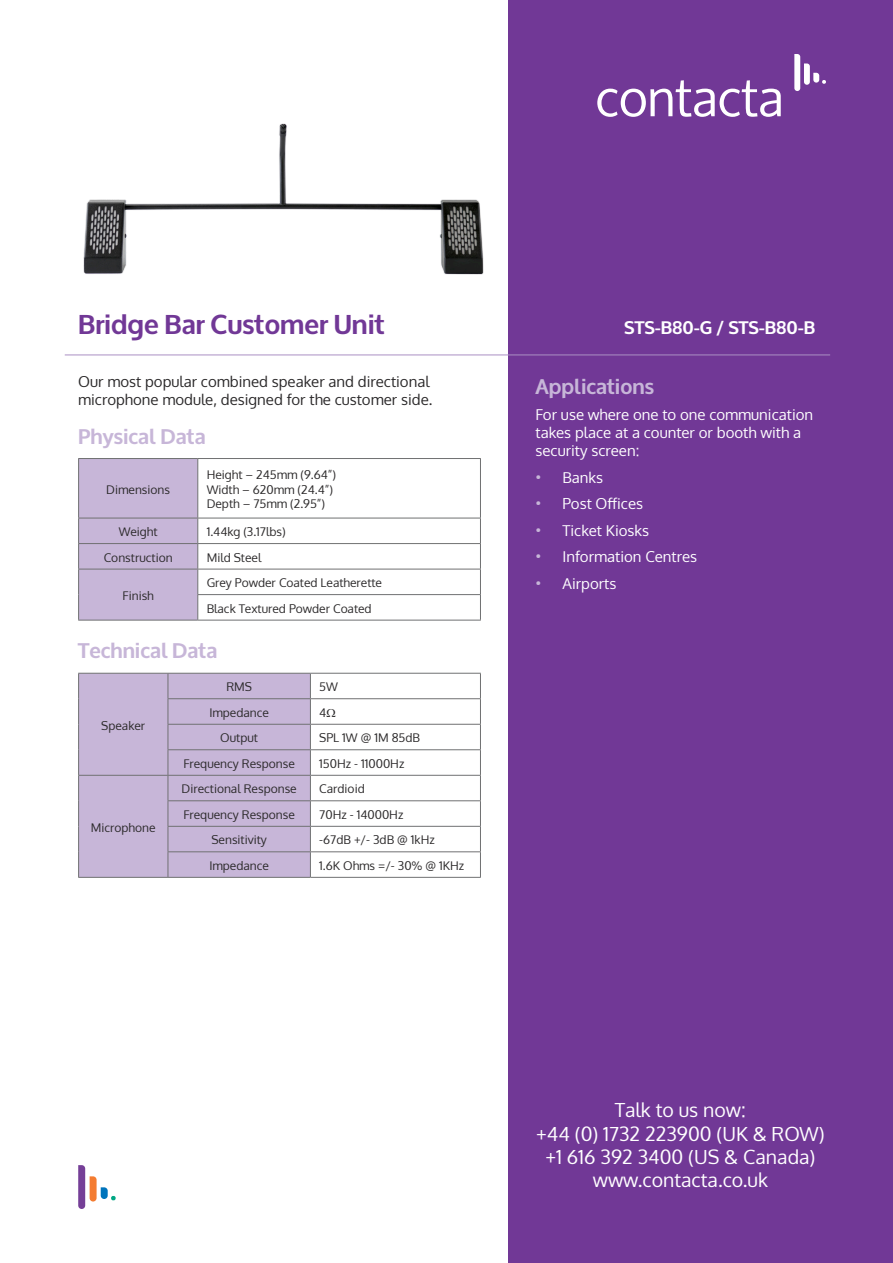
<style>
.page{position:relative;width:893px;height:1263px;background:#fff}
.page>*{position:absolute;margin:0;border:0;box-sizing:border-box;transform-origin:0 0}
.t1{font:700 27px "Oxygen";color:#713896}
.t2{font:700 21px "Oxygen";color:#c7b6d8}
.t3{font:19.5px/23.4px "Oxygen";color:#fff;text-align:center}
.t4{font:700 18px "Oxygen";color:#fff}
.t5{font:15px/18px "Oxygen";color:#fff}
.t6{font:15px/18px "Oxygen";color:#2b292a}
.t7{font:12px/14.4px "Oxygen";color:#2b292a}
.s1{font-weight:300;color:#c7b6d8}
</style>
<div class="page">
<div style="left:508px;top:0;width:385px;height:1263px;background:#713896"></div>
<svg style="left:78px;top:1165px;width:38px;height:44px"></svg>
<svg style="left:597px;top:80px;width:184px;height:37px"></svg>
<svg style="left:794px;top:54px;width:32px;height:37px"></svg>
<hr style="left:65px;top:355px;width:765px;height:1px;background:#ab90c3">
<hr style="left:198px;top:458px;width:283px;height:1px;background:#707172">
<hr style="left:480px;top:459px;width:1px;height:59px;background:#707172">
<hr style="left:198px;top:518px;width:283px;height:1px;background:#707172">
<hr style="left:198px;top:543px;width:283px;height:1px;background:#707172">
<hr style="left:78px;top:620px;width:120px;height:1px;background:#707172">
<hr style="left:198px;top:569px;width:283px;height:1px;background:#707172">
<hr style="left:197px;top:594px;width:284px;height:1px;background:#707172">
<svg style="left:78px;top:458px;width:120px;height:162px"></svg>
<svg style="left:480px;top:518px;width:1px;height:102px"></svg>
<hr style="left:198px;top:620px;width:283px;height:1px;background:#707172">
<div style="left:79px;top:674px;width:231px;height:203px;background:#c7b6d8"></div>
<hr style="left:78px;top:673px;width:90px;height:1px;background:#707172">
<hr style="left:168px;top:673px;width:142px;height:1px;background:#707172">
<hr style="left:310px;top:673px;width:171px;height:1px;background:#707172">
<hr style="left:168px;top:698px;width:142px;height:1px;background:#707172">
<hr style="left:310px;top:698px;width:171px;height:1px;background:#707172">
<hr style="left:168px;top:724px;width:142px;height:1px;background:#707172">
<hr style="left:168px;top:749px;width:142px;height:1px;background:#707172">
<hr style="left:310px;top:724px;width:171px;height:1px;background:#707172">
<hr style="left:310px;top:749px;width:171px;height:1px;background:#707172">
<hr style="left:78px;top:775px;width:90px;height:1px;background:#707172">
<hr style="left:168px;top:775px;width:142px;height:1px;background:#707172">
<hr style="left:168px;top:800px;width:142px;height:1px;background:#707172">
<hr style="left:168px;top:826px;width:142px;height:1px;background:#707172">
<svg style="left:78px;top:674px;width:1px;height:203px"></svg>
<hr style="left:168px;top:851px;width:142px;height:1px;background:#707172">
<hr style="left:78px;top:877px;width:90px;height:1px;background:#707172">
<hr style="left:168px;top:877px;width:142px;height:1px;background:#707172">
<hr style="left:310px;top:775px;width:171px;height:1px;background:#707172">
<hr style="left:310px;top:800px;width:171px;height:1px;background:#707172">
<hr style="left:310px;top:826px;width:171px;height:1px;background:#707172">
<svg style="left:168px;top:674px;width:1px;height:203px"></svg>
<hr style="left:310px;top:851px;width:171px;height:1px;background:#707172">
<svg style="left:310px;top:674px;width:1px;height:203px"></svg>
<svg style="left:480px;top:674px;width:1px;height:203px"></svg>
<hr style="left:310px;top:877px;width:171px;height:1px;background:#707172">
<img style="left:83px;top:123px;width:401px;height:152px">
<h1 class="t1" style="left:78px;top:315px;width:308px">Bridge Bar Customer Unit</h1>
<p class="t6" style="left:78px;top:374px;width:356px">Our most popular combined speaker and directional microphone module, designed for the customer side.</p>
<h2 class="t2" style="left:78px;top:428px;width:129px">Physical Data</h2>
<p class="t7" style="left:106px;top:483px;width:65px">Dimensions</p>
<p class="t7" style="left:207px;top:469px;width:131px">Height – 245mm (9.64”)<br>Width – 620mm (24.4”)<br>Depth – 75mm (2.95”)</p>
<p class="t7" style="left:119px;top:526px;width:40px">Weight</p>
<p class="t7" style="left:207px;top:526px;width:81px">1.44kg (3.17lbs)</p>
<p class="t7" style="left:104px;top:551px;width:70px">Construction</p>
<p class="t7" style="left:207px;top:551px;width:56px">Mild Steel</p>
<p class="t7" style="left:123px;top:589px;width:33px">Finish</p>
<p class="t7" style="left:207px;top:571px;width:177px;line-height:25.5px">Grey Powder Coated Leatherette<br>Black Textured Powder Coated</p>
<h2 class="t2" style="left:78px;top:643px;width:141px">Technical Data</h2>
<p class="t7" style="left:101px;top:719px;width:45px">Speaker</p>
<p class="t7" style="left:91px;top:821px;width:66px">Microphone</p>
<p class="t7" style="left:226px;top:681px;width:27px">RMS</p>
<p class="t7" style="left:319px;top:681px;width:20px">5W</p>
<p class="t7" style="left:209px;top:706px;width:61px">Impedance</p>
<p class="t7" style="left:319px;top:706px;width:9px">4</p>
<p class="t7" style="left:220px;top:732px;width:39px">Output</p>
<p class="t7" style="left:319px;top:732px;width:102px">SPL 1W @ 1M 85dB</p>
<p class="t7" style="left:183px;top:757px;width:113px">Frequency Response</p>
<p class="t7" style="left:319px;top:757px;width:87px">150Hz - 11000Hz</p>
<p class="t7" style="left:182px;top:783px;width:117px">Directional Response</p>
<p class="t7" style="left:319px;top:783px;width:47px">Cardioid</p>
<p class="t7" style="left:183px;top:808px;width:113px">Frequency Response</p>
<p class="t7" style="left:319px;top:808px;width:86px">70Hz - 14000Hz</p>
<p class="t7" style="left:211px;top:834px;width:57px">Sensitivity</p>
<p class="t7" style="left:319px;top:834px;width:117px">-67dB +/- 3dB @ 1kHz</p>
<p class="t7" style="left:209px;top:859px;width:61px">Impedance</p>
<p class="t7" style="left:319px;top:859px;width:146px">1.6K Ohms =/- 30% @ 1KHz</p>
<h3 class="t4" style="left:624px;top:321px;width:193px">STS-B80-G / STS-B80-B</h3>
<h2 class="t2" style="left:535px;top:378px;width:120px">Applications</h2>
<p class="t5" style="left:535px;top:407px;width:279px">For use where one to one communication takes place at a counter or booth with a security screen:</p>
<p class="t5" style="left:535px;top:470px;width:69px"><span class="s1">•</span> Banks</p>
<p class="t5" style="left:535px;top:495px;width:109px"><span class="s1">•</span> Post Offices</p>
<p class="t5" style="left:535px;top:523px;width:115px"><span class="s1">•</span> Ticket Kiosks</p>
<p class="t5" style="left:535px;top:549px;width:163px"><span class="s1">•</span> Information Centres</p>
<p class="t5" style="left:535px;top:576px;width:82px"><span class="s1">•</span> Airports</p>
<h3 class="t3" style="left:536px;top:1100px;width:290px">Talk to us now:<br>+44 (0) 1732 223900 (UK &amp; ROW) +1 616 392 3400 (US &amp; Canada) www.contacta.co.uk</h3>
</div>
